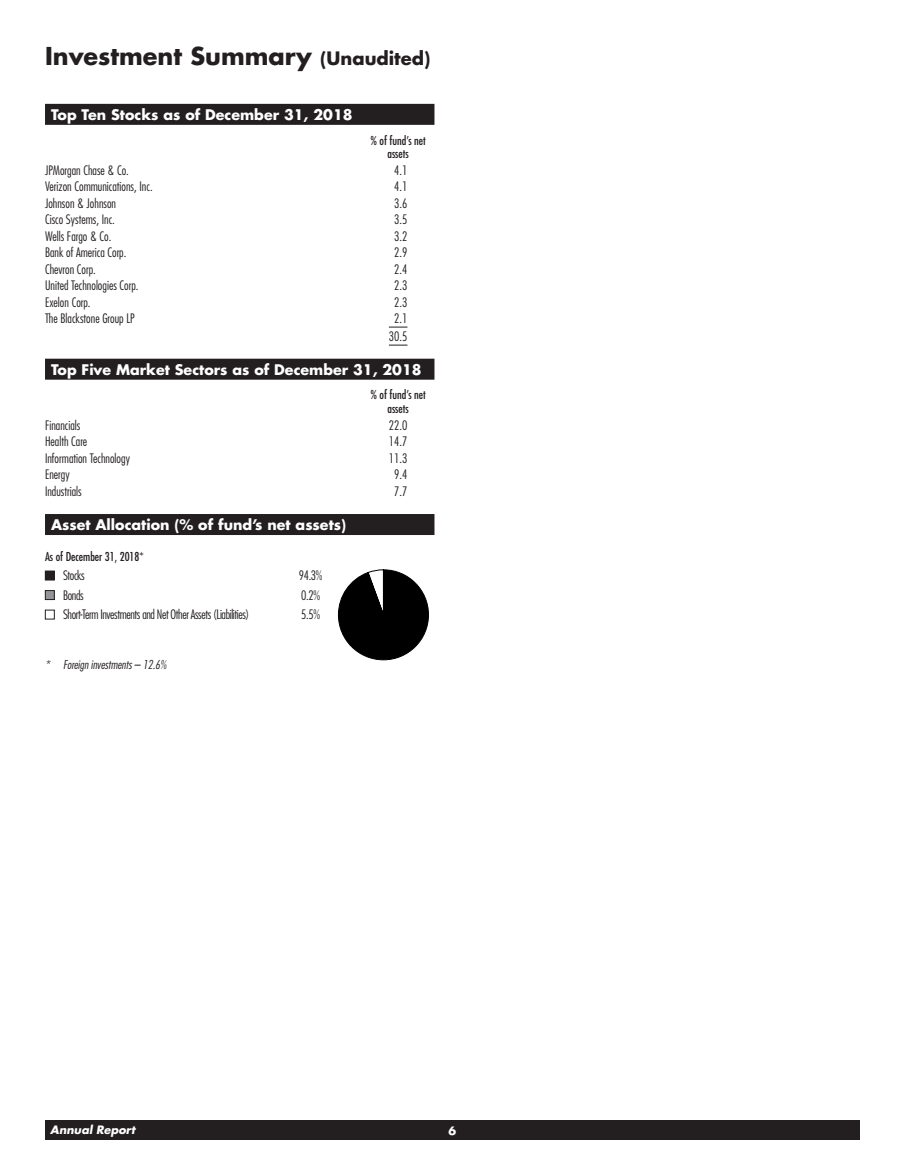
<style>
.page{position:relative;width:905px;height:1161px;background:#fff}
.page>*{position:absolute;margin:0;border:0;box-sizing:border-box;transform-origin:0 0}
.t1{font:700 24px "Futura Std";color:#231f20}
.t2{font:700 14.25px "Futura Std";color:#fff}
.t3{font:300 condensed 12.75px/18px "Futura Std";color:#231f20;text-align:center}
.t4{font:300 condensed 12.75px "Futura Std";letter-spacing:-.03em;color:#231f20}
.t5{font:condensed 12px/13.5px "Futura Std";color:#231f20;text-align:center}
.t6{font:italic 300 condensed 12px "Futura Std";color:#231f20}
.t7{font:italic 700 11.25px "Futura Std";color:#fff}
.t8{font:700 11.25px "Futura Std";color:#fff}
.s1{font-size:18px}
</style>
<div class="page">
<div style="left:45px;top:1120px;width:815px;height:20px;background:#231f20"></div>
<div style="left:45px;top:104px;width:389px;height:21px;background:#231f20"></div>
<div style="left:45px;top:359px;width:389px;height:21px;background:#231f20"></div>
<div style="left:45px;top:514px;width:389px;height:21px;background:#231f20"></div>
<svg style="left:389px;top:327px;width:18px;height:1px"></svg>
<svg style="left:389px;top:345px;width:18px;height:1px"></svg>
<div style="left:45px;top:571px;width:9px;height:9px;background:#231f20"></div>
<div style="left:45px;top:571px;width:10px;height:9px;border:1px solid #231f20"></div>
<div style="left:45px;top:591px;width:9px;height:9px;background:#939598"></div>
<div style="left:45px;top:590px;width:10px;height:10px;border:1px solid #231f20"></div>
<div style="left:45px;top:610px;width:10px;height:9px;border:1px solid #231f20"></div>
<svg style="left:338px;top:569px;width:91px;height:91px"></svg>
<h1 class="t1" style="left:45px;top:40px;width:387px">Investment Summary <span class="s1">(Unaudited)</span></h1>
<p class="t2" style="left:51px;top:105px;width:303px">Top Ten Stocks as of December 31, 2018</p>
<p class="t5" style="left:370px;top:133px;width:57px">% of fund’s net assets</p>
<p class="t3" style="left:45px;top:161px;width:85px">JPMorgan Chase &amp; Co.</p>
<p class="t3" style="left:394px;top:161px;width:15px">4.1</p>
<p class="t3" style="left:45px;top:177px;width:109px">Verizon Communications, Inc.</p>
<p class="t3" style="left:394px;top:177px;width:15px">4.1</p>
<p class="t3" style="left:45px;top:194px;width:73px">Johnson &amp; Johnson</p>
<p class="t3" style="left:394px;top:194px;width:15px">3.6</p>
<p class="t3" style="left:45px;top:211px;width:71px">Cisco Systems, Inc.</p>
<p class="t3" style="left:394px;top:211px;width:15px">3.5</p>
<p class="t3" style="left:45px;top:227px;width:68px">Wells Fargo &amp; Co.</p>
<p class="t3" style="left:394px;top:227px;width:15px">3.2</p>
<p class="t3" style="left:45px;top:244px;width:83px">Bank of America Corp.</p>
<p class="t3" style="left:394px;top:244px;width:15px">2.9</p>
<p class="t3" style="left:45px;top:260px;width:52px">Chevron Corp.</p>
<p class="t3" style="left:394px;top:260px;width:15px">2.4</p>
<p class="t3" style="left:45px;top:277px;width:95px">United Technologies Corp.</p>
<p class="t3" style="left:394px;top:277px;width:15px">2.3</p>
<p class="t3" style="left:45px;top:293px;width:47px">Exelon Corp.</p>
<p class="t3" style="left:394px;top:293px;width:15px">2.3</p>
<p class="t3" style="left:45px;top:310px;width:91px">The Blackstone Group LP</p>
<p class="t3" style="left:389px;top:310px;width:20px">2.1<br>30.5</p>
<p class="t2" style="left:51px;top:360px;width:372px">Top Five Market Sectors as of December 31, 2018</p>
<p class="t5" style="left:370px;top:388px;width:57px">% of fund’s net assets</p>
<p class="t3" style="left:45px;top:416px;width:37px">Financials</p>
<p class="t3" style="left:389px;top:416px;width:20px">22.0</p>
<p class="t3" style="left:45px;top:432px;width:44px">Health Care</p>
<p class="t3" style="left:389px;top:432px;width:20px">14.7</p>
<p class="t3" style="left:45px;top:449px;width:86px">Information Technology</p>
<p class="t3" style="left:389px;top:449px;width:20px">11.3</p>
<p class="t3" style="left:45px;top:465px;width:26px">Energy</p>
<p class="t3" style="left:394px;top:465px;width:15px">9.4</p>
<p class="t3" style="left:45px;top:482px;width:38px">Industrials</p>
<p class="t3" style="left:394px;top:482px;width:15px">7.7</p>
<p class="t2" style="left:51px;top:515px;width:296px">Asset Allocation (% of fund’s net assets)</p>
<p class="t5" style="left:45px;top:550px;width:100px">As of December 31, 2018*</p>
<p class="t3" style="left:63px;top:567px;width:23px">Stocks</p>
<p class="t3" style="left:299px;top:567px;width:25px">94.3%</p>
<p class="t3" style="left:63px;top:586px;width:22px">Bonds</p>
<p class="t3" style="left:301px;top:586px;width:20px">0.2%</p>
<p class="t4" style="left:63px;top:607px;width:188px">Short-Term Investments and Net Other Assets (Liabilities)</p>
<p class="t3" style="left:301px;top:606px;width:20px">5.5%</p>
<p class="t6" style="left:45px;top:657px;width:123px">* Foreign investments – 12.6%</p>
<p class="t7" style="left:50px;top:1123px;width:86px">Annual Report</p>
<p class="t8" style="left:448px;top:1124px;width:9px">6</p>
</div>
